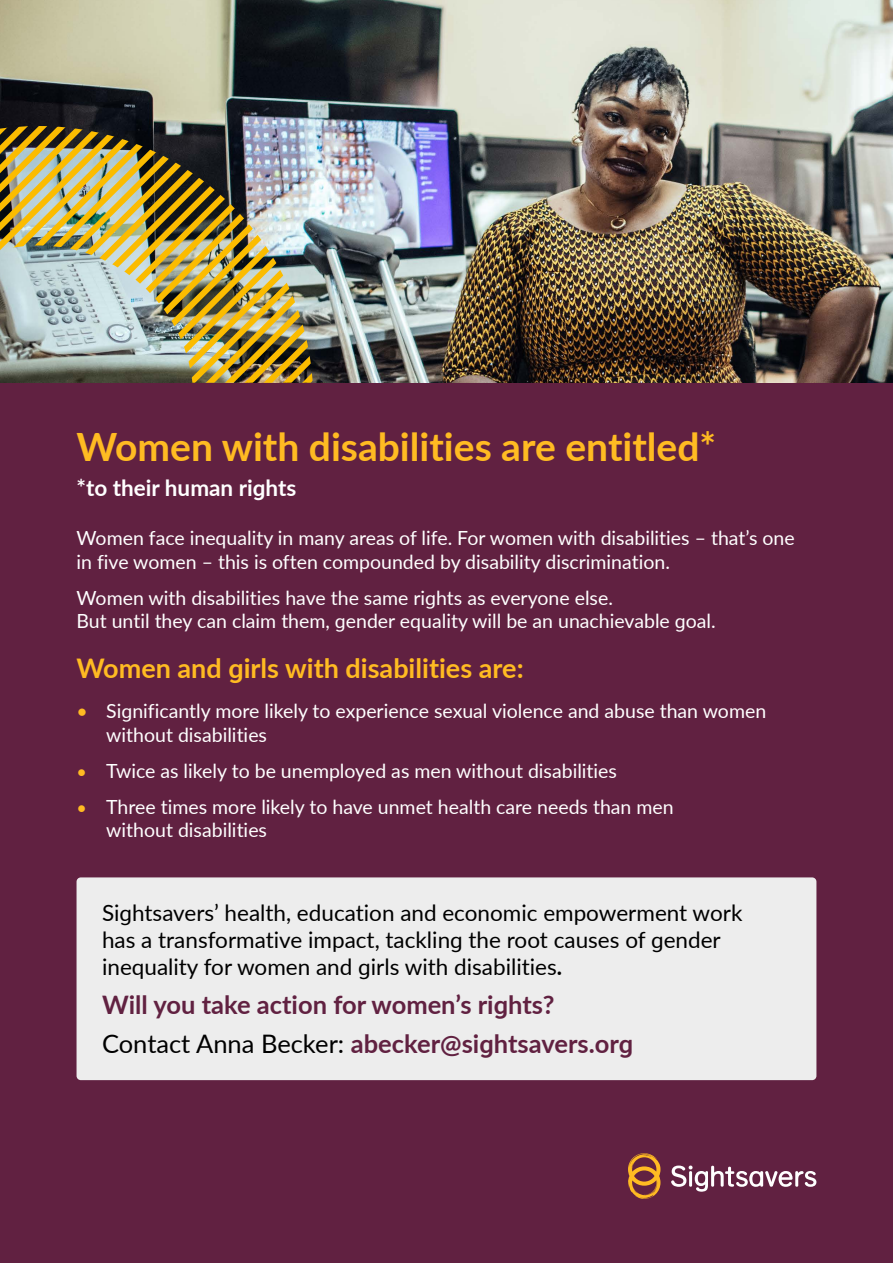
<style>
.page{position:relative;width:893px;height:1263px;background:#612141}
.page>*{position:absolute;margin:0;border:0;box-sizing:border-box;transform-origin:0 0}
.t1{font:700 39px "Lato";color:#fb2}
.t2{font:700 27px "Lato";color:#fb2}
.Body_copy_white{font:700 25.5px "Lato";color:#612141}
.Body_copy_white-2{font:22.5px/27px "Lato";color:#000}
.H1_-_Pay_off_line{font:700 22.5px "Lato";color:#fff}
.Body_copy{font:19.5px/23.4px "Lato";color:#fff}
.s1{color:#fb2}
.s2{font-size:18px;color:#fb2}
.s3{font-weight:700}
.s4{font-weight:400;color:#000}
</style>
<div class="page">
<img style="left:0;top:0;width:893px;height:383px">
<svg style="left:628px;top:1153px;width:32px;height:46px"></svg>
<svg style="left:671px;top:1165px;width:145px;height:27px"></svg>
<img style="left:0;top:126px;width:313px;height:257px">
<div style="left:77px;top:877px;width:739px;height:203px;background:#ededed;border-radius:4px"></div>
<h1 class="t1" style="left:77px;top:418px;width:641px">Women with disabilities are entitled*</h1>
<p class="H1_-_Pay_off_line" style="left:77px;top:472px;width:221px">*to their human rights</p>
<p class="Body_copy" style="left:77px;top:526px;width:720px">Women face inequality in many areas of life. For women with disabilities – that’s one in five women – this is often compounded by disability discrimination.</p>
<p class="Body_copy" style="left:77px;top:585px;width:641px">Women with disabilities have the same rights as everyone else.<br>But until they can claim them, gender equality will be an unachievable goal.</p>
<h3 class="t2" style="left:77px;top:648px;width:449px">Women and girls with disabilities are:</h3>
<p class="Body_copy" style="left:106px;top:698px;width:661px;text-indent:-30px"><span class="s1">•</span> Significantly more likely to experience sexual violence and abuse than women without disabilities</p>
<p class="Body_copy" style="left:77px;top:758px;width:542px"><span class="s2">•</span> Twice as likely to be unemployed as men without disabilities</p>
<p class="Body_copy" style="left:106px;top:794px;width:569px;text-indent:-30px"><span class="s2">•</span> Three times more likely to have unmet health care needs than men without disabilities</p>
<p class="Body_copy_white-2" style="left:102px;top:898px;width:642px">Sightsavers’ health, education and economic empowerment work has a transformative impact, tackling the root causes of gender inequality for women and girls with disabilities<span class="s3">.</span></p>
<p class="Body_copy_white" style="left:102px;top:986px;width:454px">Will you take action for women’s rights?</p>
<p class="Body_copy_white" style="left:102px;top:1025px;width:533px"><span class="s4">Contact Anna Becker:</span> abecker@sightsavers.org</p>
</div>
